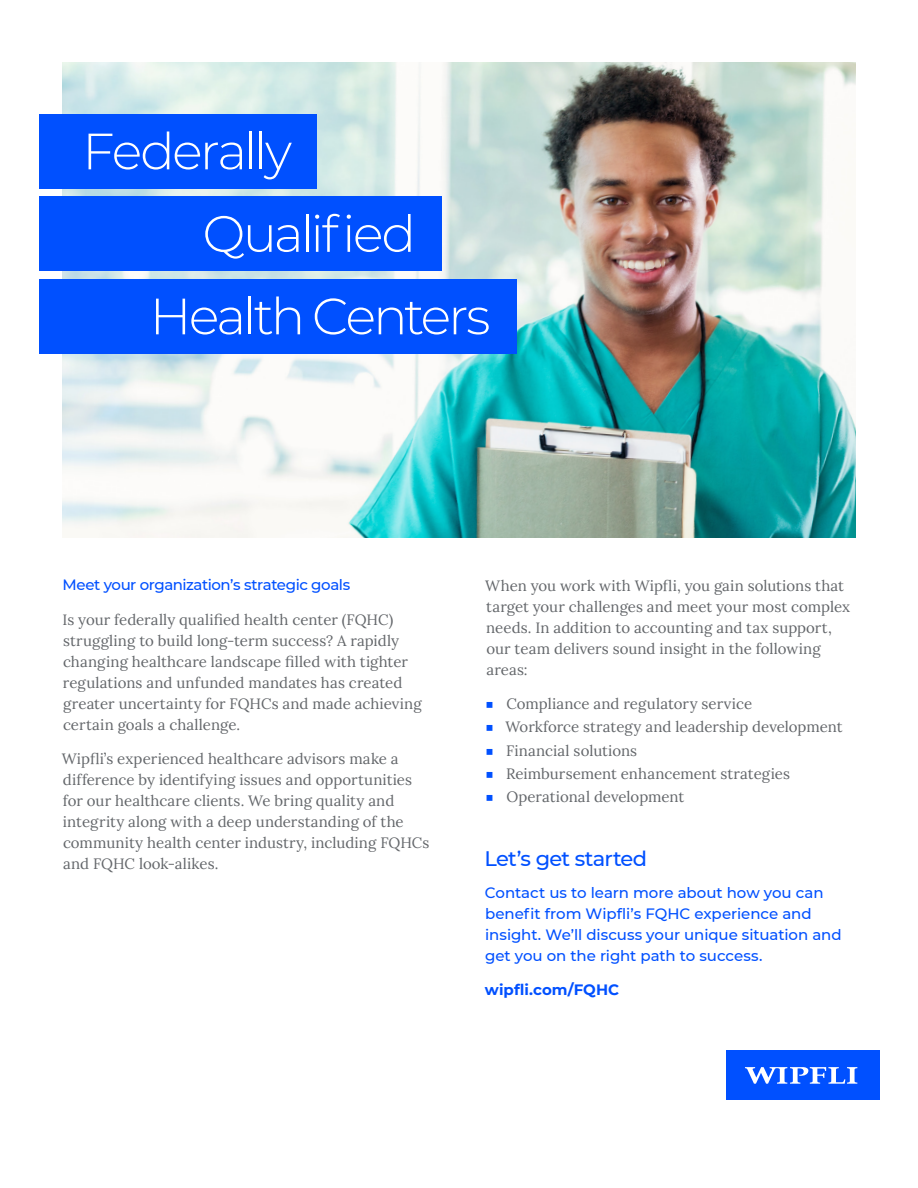
<style>
.page{position:relative;width:918px;height:1188px;background:#fff}
.page>*{position:absolute;margin:0;border:0;box-sizing:border-box;transform-origin:0 0}
.t1{font:300 51.6px "Montserrat";letter-spacing:-.06em;color:#fff}
.t2{font:300 51px "Montserrat";letter-spacing:-.055em;color:#fff}
.Paragraph_Header{font:500 21px "Montserrat";letter-spacing:-.035em;color:#0050ff}
.Body_Copy{font:15px/21px "Lora";letter-spacing:.005em;color:#63666a}
.Body_Copy-2{font:500 15px/21px "Montserrat";letter-spacing:-.005em;color:#0050ff}
.Body_Copy-3{font:500 15px "Montserrat";letter-spacing:-.03em;color:#0050ff}
.Body_Copy-4{font:700 15px "Montserrat";letter-spacing:.005em;color:#0050ff}
.s1{font-family:"Montserrat";color:#0050ff}
</style>
<div class="page">
<div style="left:727px;top:1050px;width:153px;height:50px;background:#0050ff"></div>
<svg style="left:745px;top:1067px;width:112px;height:17px"></svg>
<img style="left:63px;top:63px;width:792px;height:475px">
<div style="left:39px;top:114px;width:278px;height:75px;background:#0050ff"></div>
<div style="left:39px;top:196px;width:402px;height:75px;background:#0050ff"></div>
<div style="left:39px;top:279px;width:478px;height:75px;background:#0050ff"></div>
<p class="t1" style="left:87px;top:115px;width:203px">Creating</p>
<p class="t2" style="left:82px;top:117px;width:211px">Federally</p>
<p class="t2" style="left:202px;top:199px;width:215px">Qualified</p>
<p class="t2" style="left:150px;top:282px;width:342px">Health Centers</p>
<p class="Body_Copy-3" style="left:63px;top:574px;width:289px">Meet your organization’s strategic goals</p>
<p class="Body_Copy" style="left:62px;top:608px;width:361px">Is your federally qualified health center (FQHC) struggling to build long-term success? A rapidly changing healthcare landscape filled with tighter regulations and unfunded mandates has created greater uncertainty for FQHCs and made achieving certain goals a challenge.</p>
<p class="Body_Copy" style="left:62px;top:747px;width:369px">Wipfli’s experienced healthcare advisors make a difference by identifying issues and opportunities for our healthcare clients. We bring quality and integrity along with a deep understanding of the community health center industry, including FQHCs and FQHC look-alikes.</p>
<p class="Body_Copy" style="left:485px;top:574px;width:366px">When you work with Wipfli, you gain solutions that target your challenges and meet your most complex needs. In addition to accounting and tax support, our team delivers sound insight in the following areas:</p>
<p class="Body_Copy" style="left:485px;top:692px;width:269px"><span class="s1">■</span> Compliance and regulatory service</p>
<p class="Body_Copy" style="left:485px;top:716px;width:359px"><span class="s1">■</span> Workforce strategy and leadership development</p>
<p class="Body_Copy" style="left:485px;top:739px;width:154px"><span class="s1">■</span> Financial solutions</p>
<p class="Body_Copy" style="left:485px;top:762px;width:307px"><span class="s1">■</span> Reimbursement enhancement strategies</p>
<p class="Body_Copy" style="left:485px;top:785px;width:201px"><span class="s1">■</span> Operational development</p>
<p class="Paragraph_Header" style="left:484px;top:844px;width:164px">Let’s get started</p>
<p class="Body_Copy-2" style="left:485px;top:881px;width:358px">Contact us to learn more about how you can benefit from Wipfli’s FQHC experience and insight. We’ll discuss your unique situation and get you on the right path to success.</p>
<p class="Body_Copy-4" style="left:485px;top:979px;width:136px">wipfli.com/FQHC</p>
</div>
